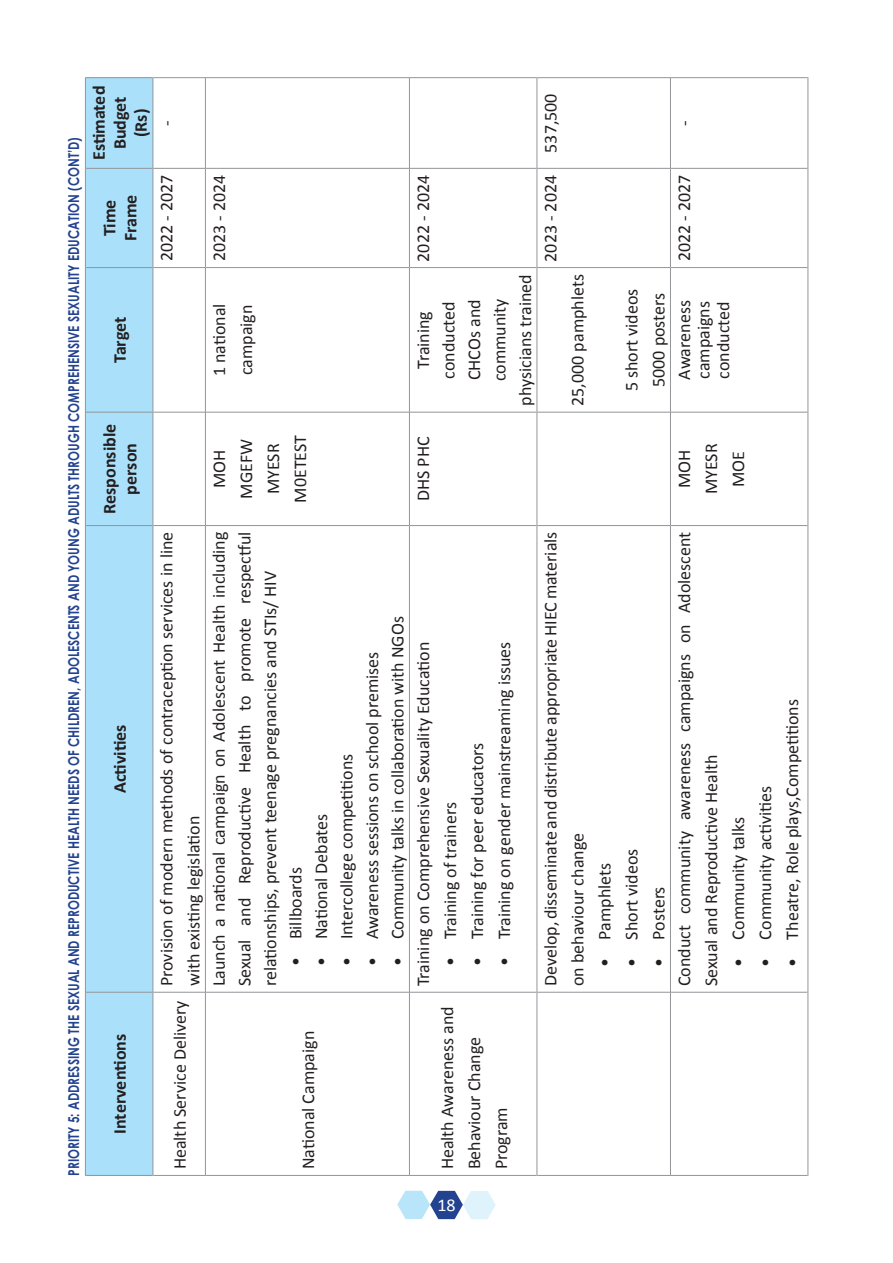
<style>
.page{position:relative;width:893px;height:1263px;background:#fff}
.page>*{position:absolute;margin:0;border:0;box-sizing:border-box;transform-origin:0 0}
.t1{font:18px/27px "Calibri";color:#231f20}
.t2{font:700 18px/21px "Calibri";color:#231f20;text-align:center}
.t3{font:18px "Calibri";color:#fff}
.t4{font:700 15px "Century Gothic";color:#234390;scale:.79 1}
</style>
<div class="page">
<svg style="left:397px;top:1191px;width:99px;height:28px"></svg>
<div style="left:86px;top:78px;width:67px;height:1097px;background:#aae0f9"></div>
<hr style="left:153px;top:1175px;width:52px;height:1px;background:#939598">
<hr style="left:153px;top:992px;width:52px;height:1px;background:#939598">
<hr style="left:153px;top:525px;width:52px;height:1px;background:#939598">
<hr style="left:153px;top:412px;width:52px;height:1px;background:#939598">
<hr style="left:153px;top:168px;width:1px;height:100px;background:#939598">
<hr style="left:153px;top:267px;width:52px;height:1px;background:#939598">
<hr style="left:153px;top:77px;width:1px;height:91px;background:#939598">
<hr style="left:153px;top:168px;width:52px;height:1px;background:#939598">
<hr style="left:153px;top:77px;width:52px;height:1px;background:#939598">
<hr style="left:205px;top:992px;width:1px;height:184px;background:#939598">
<hr style="left:206px;top:1175px;width:203px;height:1px;background:#939598">
<hr style="left:205px;top:525px;width:1px;height:467px;background:#939598">
<hr style="left:206px;top:992px;width:203px;height:1px;background:#939598">
<hr style="left:205px;top:412px;width:1px;height:113px;background:#939598">
<hr style="left:206px;top:525px;width:203px;height:1px;background:#939598">
<hr style="left:205px;top:268px;width:1px;height:144px;background:#939598">
<hr style="left:206px;top:412px;width:203px;height:1px;background:#939598">
<hr style="left:205px;top:168px;width:1px;height:100px;background:#939598">
<hr style="left:206px;top:267px;width:203px;height:1px;background:#939598">
<hr style="left:205px;top:77px;width:1px;height:91px;background:#939598">
<hr style="left:206px;top:168px;width:203px;height:1px;background:#939598">
<hr style="left:206px;top:77px;width:203px;height:1px;background:#939598">
<hr style="left:409px;top:992px;width:1px;height:184px;background:#939598">
<hr style="left:410px;top:1175px;width:127px;height:1px;background:#939598">
<hr style="left:409px;top:525px;width:1px;height:467px;background:#939598">
<hr style="left:410px;top:992px;width:127px;height:1px;background:#939598">
<hr style="left:409px;top:412px;width:1px;height:113px;background:#939598">
<hr style="left:410px;top:525px;width:127px;height:1px;background:#939598">
<hr style="left:409px;top:268px;width:1px;height:144px;background:#939598">
<hr style="left:410px;top:412px;width:127px;height:1px;background:#939598">
<hr style="left:409px;top:168px;width:1px;height:100px;background:#939598">
<hr style="left:410px;top:267px;width:127px;height:1px;background:#939598">
<hr style="left:409px;top:77px;width:1px;height:91px;background:#939598">
<hr style="left:410px;top:168px;width:127px;height:1px;background:#939598">
<hr style="left:410px;top:77px;width:127px;height:1px;background:#939598">
<hr style="left:537px;top:992px;width:1px;height:184px;background:#939598">
<hr style="left:537px;top:1175px;width:133px;height:1px;background:#939598">
<hr style="left:537px;top:525px;width:1px;height:467px;background:#939598">
<hr style="left:537px;top:992px;width:133px;height:1px;background:#939598">
<hr style="left:537px;top:412px;width:1px;height:113px;background:#939598">
<hr style="left:537px;top:525px;width:133px;height:1px;background:#939598">
<hr style="left:537px;top:268px;width:1px;height:144px;background:#939598">
<hr style="left:537px;top:412px;width:133px;height:1px;background:#939598">
<hr style="left:537px;top:168px;width:1px;height:100px;background:#939598">
<hr style="left:537px;top:267px;width:133px;height:1px;background:#939598">
<hr style="left:537px;top:77px;width:1px;height:91px;background:#939598">
<hr style="left:537px;top:168px;width:133px;height:1px;background:#939598">
<hr style="left:537px;top:77px;width:133px;height:1px;background:#939598">
<hr style="left:670px;top:992px;width:1px;height:184px;background:#939598">
<hr style="left:671px;top:1175px;width:136px;height:1px;background:#939598">
<hr style="left:670px;top:525px;width:1px;height:467px;background:#939598">
<hr style="left:671px;top:992px;width:136px;height:1px;background:#939598">
<hr style="left:670px;top:412px;width:1px;height:113px;background:#939598">
<hr style="left:671px;top:525px;width:136px;height:1px;background:#939598">
<hr style="left:670px;top:268px;width:1px;height:144px;background:#939598">
<hr style="left:671px;top:412px;width:136px;height:1px;background:#939598">
<hr style="left:670px;top:168px;width:1px;height:100px;background:#939598">
<hr style="left:671px;top:267px;width:136px;height:1px;background:#939598">
<hr style="left:670px;top:77px;width:1px;height:91px;background:#939598">
<hr style="left:671px;top:168px;width:136px;height:1px;background:#939598">
<hr style="left:671px;top:77px;width:136px;height:1px;background:#939598">
<hr style="left:85px;top:992px;width:1px;height:184px;background:#939598">
<hr style="left:86px;top:1175px;width:67px;height:1px;background:#939598">
<hr style="left:85px;top:525px;width:1px;height:467px;background:#939598">
<hr style="left:86px;top:992px;width:67px;height:1px;background:#939598">
<hr style="left:85px;top:412px;width:1px;height:113px;background:#939598">
<hr style="left:86px;top:525px;width:67px;height:1px;background:#939598">
<hr style="left:85px;top:268px;width:1px;height:144px;background:#939598">
<hr style="left:86px;top:412px;width:67px;height:1px;background:#939598">
<hr style="left:85px;top:168px;width:1px;height:100px;background:#939598">
<hr style="left:86px;top:267px;width:67px;height:1px;background:#939598">
<hr style="left:85px;top:77px;width:1px;height:91px;background:#939598">
<hr style="left:86px;top:168px;width:67px;height:1px;background:#939598">
<hr style="left:86px;top:77px;width:67px;height:1px;background:#939598">
<hr style="left:153px;top:992px;width:1px;height:184px;background:#939598">
<hr style="left:153px;top:525px;width:1px;height:467px;background:#939598">
<hr style="left:153px;top:412px;width:1px;height:113px;background:#939598">
<hr style="left:153px;top:268px;width:1px;height:144px;background:#939598">
<hr style="left:807px;top:992px;width:1px;height:184px;background:#939598">
<hr style="left:807px;top:525px;width:1px;height:467px;background:#939598">
<hr style="left:807px;top:412px;width:1px;height:113px;background:#939598">
<hr style="left:807px;top:268px;width:1px;height:144px;background:#939598">
<hr style="left:807px;top:168px;width:1px;height:100px;background:#939598">
<hr style="left:807px;top:77px;width:1px;height:91px;background:#939598">
<p class="t4" style="left:62px;top:1176px;width:1316px;rotate:-90deg">PRIORITY 5: ADDRESSING THE SEXUAL AND REPRODUCTIVE HEALTH NEEDS OF CHILDREN, ADOLESCENTS AND YOUNG ADULTS THROUGH COMPREHENSIVE SEXUALITY EDUCATION (CONT’D)</p>
<p class="t2" style="left:88px;top:160px;width:76px;rotate:-90deg">Estimated<br>Budget (Rs)</p>
<p class="t2" style="left:99px;top:241px;width:48px;text-align:left;rotate:-90deg">Time<br>Frame</p>
<p class="t1" style="left:153px;top:126px;width:7px;rotate:-90deg">-</p>
<p class="t1" style="left:153px;top:261px;width:88px;rotate:-90deg">2022 - 2027</p>
<p class="t2" style="left:109px;top:363px;width:48px;rotate:-90deg">Target</p>
<p class="t1" style="left:206px;top:261px;width:88px;rotate:-90deg">2023 - 2024</p>
<p class="t1" style="left:206px;top:376px;width:74px;rotate:-90deg">1 national campaign</p>
<p class="t2" style="left:99px;top:514px;width:91px;rotate:-90deg">Responsible person</p>
<p class="t2" style="left:109px;top:793px;width:70px;rotate:-90deg">Activities</p>
<p class="t2" style="left:109px;top:1134px;width:101px;rotate:-90deg">Interventions</p>
<p class="t1" style="left:206px;top:503px;width:69px;text-align:center;rotate:-90deg">MOH<br>MGEFW<br>MYESR<br>M0ETEST</p>
<p class="t1" style="left:153px;top:986px;width:456px;rotate:-90deg">Provision of modern methods of contraception services in line with existing legislation</p>
<p class="t1" style="left:167px;top:1169px;width:170px;rotate:-90deg">Health Service Delivery</p>
<p class="t1" style="left:206px;top:986px;width:456px;line-height:25.5px;text-align:justify;rotate:-90deg">Launch a national campaign on Adolescent Health including Sexual and Reproductive Health to promote respectful relationships, prevent teenage pregnancies and STIs/ HIV</p>
<p class="t1" style="left:282px;top:966px;width:101px;rotate:-90deg">• Billboards</p>
<p class="t1" style="left:308px;top:966px;width:154px;rotate:-90deg">• National Debates</p>
<p class="t1" style="left:295px;top:1169px;width:140px;rotate:-90deg">National Campaign</p>
<p class="t1" style="left:410px;top:262px;width:88px;rotate:-90deg">2022 - 2024</p>
<p class="t1" style="left:410px;top:405px;width:133px;line-height:25.5px;text-align:center;rotate:-90deg">Training conducted<br>CHCOs and community physicians trained</p>
<p class="t1" style="left:537px;top:262px;width:170px;rotate:-90deg">2023 - 2024 537,500</p>
<p class="t1" style="left:564px;top:406px;width:133px;rotate:-90deg">25,000 pamphlets</p>
<p class="t1" style="left:410px;top:501px;width:66px;rotate:-90deg">DHS PHC</p>
<p class="t1" style="left:671px;top:126px;width:7px;rotate:-90deg">-</p>
<p class="t1" style="left:671px;top:261px;width:88px;rotate:-90deg">2022 - 2027</p>
<p class="t1" style="left:618px;top:391px;width:104px;rotate:-90deg">5 short videos<br>5000 posters</p>
<p class="t1" style="left:674px;top:380px;width:81px;line-height:19.5px;text-align:justify;rotate:-90deg">Awareness campaigns conducted</p>
<p class="t1" style="left:671px;top:494px;width:52px;text-align:center;rotate:-90deg">MOH<br>MYESR<br>MOE</p>
<p class="t1" style="left:333px;top:966px;width:214px;rotate:-90deg">• Intercollege competitions</p>
<p class="t1" style="left:359px;top:966px;width:316px;rotate:-90deg">• Awareness sessions on school premises</p>
<p class="t1" style="left:384px;top:966px;width:352px;rotate:-90deg">• Community talks in collaboration with NGOs</p>
<p class="t1" style="left:410px;top:986px;width:346px;rotate:-90deg">Training on Comprehensive Sexuality Education</p>
<p class="t1" style="left:437px;top:966px;width:166px;rotate:-90deg">• Training of trainers</p>
<p class="t1" style="left:464px;top:966px;width:225px;rotate:-90deg">• Training for peer educators</p>
<p class="t1" style="left:491px;top:966px;width:326px;rotate:-90deg">• Training on gender mainstreaming issues</p>
<p class="t1" style="left:434px;top:1169px;width:165px;rotate:-90deg">Health Awareness and<br>Behaviour Change<br>Program</p>
<p class="t3" style="left:437px;top:1194px;width:20px">18</p>
<p class="t1" style="left:537px;top:986px;width:456px;rotate:-90deg">Develop, disseminate and distribute appropriateHIECmaterials on behaviour change</p>
<p class="t1" style="left:591px;top:966px;width:105px;rotate:-90deg">• Pamphlets</p>
<p class="t1" style="left:618px;top:966px;width:119px;rotate:-90deg">• Short videos</p>
<p class="t1" style="left:645px;top:966px;width:82px;rotate:-90deg">• Posters</p>
<p class="t1" style="left:671px;top:986px;width:456px;rotate:-90deg">Conduct community awareness campaigns on Adolescent<br>Sexual and Reproductive Health</p>
<p class="t1" style="left:725px;top:966px;width:151px;rotate:-90deg">• Community talks</p>
<p class="t1" style="left:752px;top:966px;width:182px;rotate:-90deg">• Community activities</p>
<p class="t1" style="left:779px;top:966px;width:269px;rotate:-90deg">• Theatre, Role plays,Competitions</p>
</div>
